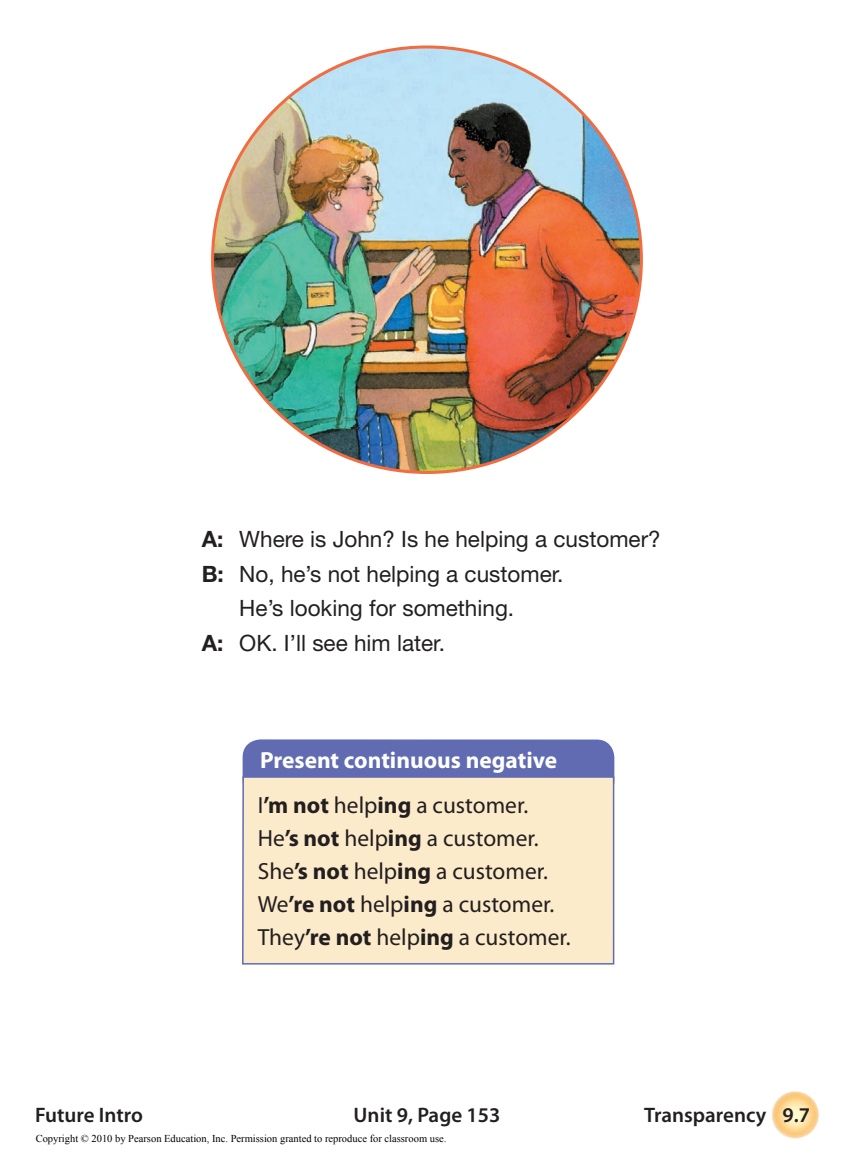
<style>
.page{position:relative;width:854px;height:1159px;background:#fff}
.page>*{position:absolute;margin:0;border:0;box-sizing:border-box;transform-origin:0 0}
.t1{font:23.4px/33px "Myriad Pro";color:#231f20}
.t2{font:700 23.4px/44.2px "Myriad Pro";color:#fff}
.t3{font:22.5px "Helvetica Neue";color:#231f20}
.t4{font:600 21px "Myriad Pro";color:#231f20}
.t5{font:10.5px "Times New Roman";color:#000}
.s1{font-weight:700}
.s2{font-weight:400;color:#231f20}
.s3{color:#231f20}
</style>
<div class="page">
<img style="left:771px;top:1091px;width:47px;height:47px;border-radius:50%">
<img style="left:212px;top:47px;width:429px;height:425px;border-radius:50%">
<div style="left:242px;top:739px;width:372px;height:60px;background:#606bb2;border-radius:18px"></div>
<div style="left:243px;top:777px;width:370px;height:186px;background:#fcebca"></div>
<div style="left:242px;top:776px;width:372px;height:188px;border:2px solid #606bb2"></div>
<p class="t3" style="left:202px;top:531px;width:460px"><span class="s1">A:</span> Where is John? Is he helping a customer?</p>
<p class="t3" style="left:202px;top:565px;width:363px"><span class="s1">B:</span> No, he’s not helping a customer.</p>
<p class="t3" style="left:239px;top:600px;width:276px">He’s looking for something.</p>
<p class="t3" style="left:202px;top:634px;width:245px"><span class="s1">A:</span> OK. I’ll see him later.</p>
<p class="t2" style="left:258px;top:740px;width:301px">Present continuous negative<br><span class="s2">I</span><span class="s3">’m not</span> <span class="s2">help</span><span class="s3">ing</span> <span class="s2">a customer.</span></p>
<p class="t1" style="left:258px;top:823px;width:314px">He<span class="s1">’s not</span> help<span class="s1">ing</span> a customer.<br>She<span class="s1">’s not</span> help<span class="s1">ing</span> a customer.<br>We<span class="s1">’re not</span> help<span class="s1">ing</span> a customer.<br>They<span class="s1">’re not</span> help<span class="s1">ing</span> a customer.</p>
<p class="t4" style="left:35px;top:1101px;width:109px">Future Intro</p>
<p class="t4" style="left:353px;top:1101px;width:148px">Unit 9, Page 153</p>
<p class="t4" style="left:644px;top:1101px;width:167px">Transparency 9.7</p>
<p class="t5" style="left:36px;top:1131px;width:412px">Copyright © 2010 by Pearson Education, Inc. Permission granted to reproduce for classroom use.</p>
</div>
